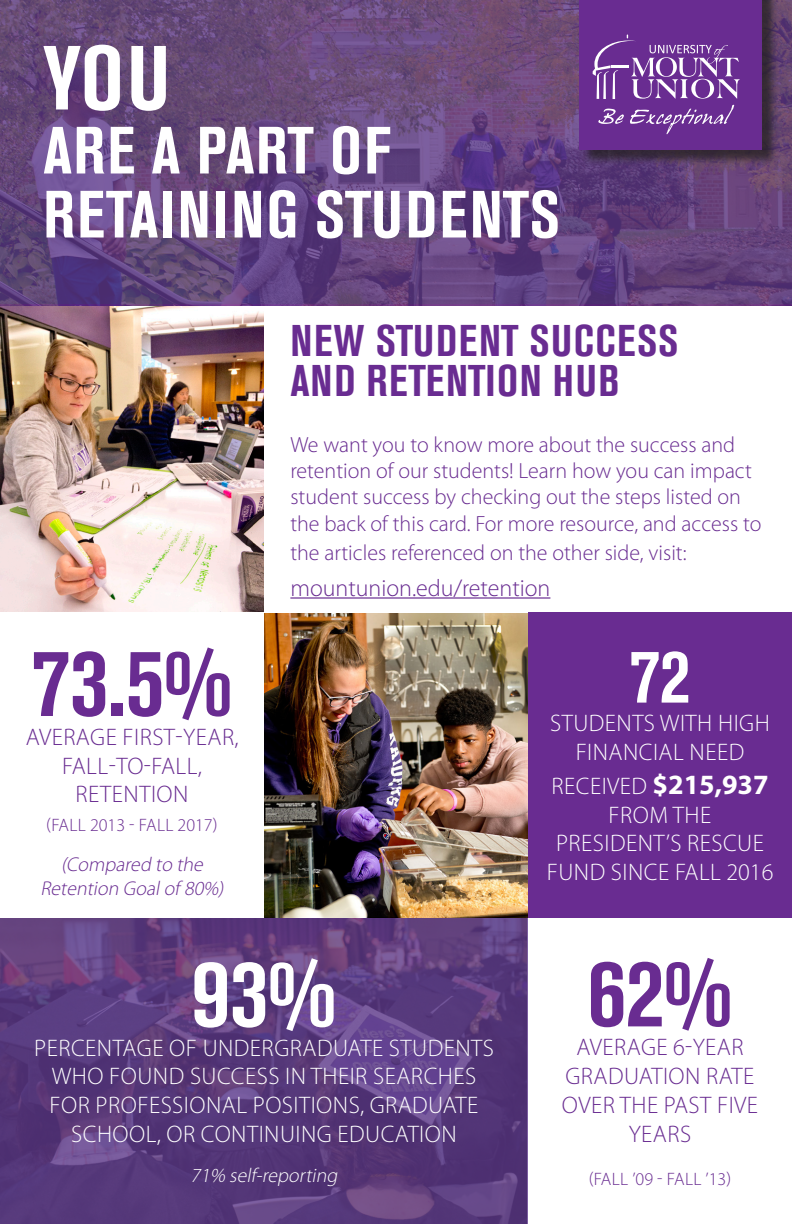
<style>
.page{position:relative;width:792px;height:1224px;background:#fff}
.page>*{position:absolute;margin:0;border:0;box-sizing:border-box;transform-origin:0 0}
.t1{font:700 condensed 96px "Akzidenz Grotesk BE";color:#692c91}
.t2{font:700 condensed 96px "Akzidenz Grotesk BE";color:#fff}
.t3{font:700 condensed 90px "Akzidenz Grotesk BE";color:#fff}
.t4{font:700 condensed 76px "Akzidenz Grotesk BE";color:#fff}
.t5{font:700 condensed 66px "Akzidenz Grotesk BE";letter-spacing:.02em;color:#fff}
.t6{font:700 condensed 44px "Akzidenz Grotesk BE";letter-spacing:.035em;color:#692c91}
.t7{font:300 24px/28.8px "Myriad Pro";letter-spacing:.02em;color:#fff;text-align:center}
.t8{font:300 24px/28.8px "Myriad Pro";letter-spacing:.02em;color:#692c91;text-align:center}
.t9{font:300 24px "Myriad Pro";color:#692c91}
.t10{font:300 22px/26.4px "Myriad Pro";color:#692c91}
.t11{font:italic 300 20px "Myriad Pro";color:#692c91}
.t12{font:italic 300 20px "Myriad Pro";color:#fff}
.t13{font:300 18px "Myriad Pro";color:#692c91}
.s1{font-weight:700;font-size:28px}
</style>
<div class="page">
<div style="left:528px;top:612px;width:264px;height:306px;background:#692c91"></div>
<svg style="left:0;top:918px;width:528px;height:306px;background:#5b3c7d"></svg>
<svg style="left:0;top:0;width:792px;height:306px;background:#65467c"></svg>
<div style="left:581px;top:0;width:198px;height:166px;background:#231f20;opacity:.75"></div>
<div style="left:580px;top:0;width:182px;height:150px;background:#692c91"></div>
<svg style="left:593px;top:35px;width:147px;height:64px"></svg>
<svg style="left:598px;top:109px;width:26px;height:15px"></svg>
<svg style="left:630px;top:105px;width:104px;height:29px"></svg>
<img style="left:0;top:306px;width:264px;height:306px">
<hr style="left:290px;top:597px;width:260px;height:2px;background:#692c91">
<img style="left:264px;top:613px;width:264px;height:305px">
<p class="t3" style="left:43px;top:27px;width:128px">YOU</p>
<p class="t5" style="left:43px;top:113px;width:349px">ARE A PART OF</p>
<p class="t5" style="left:43px;top:177px;width:518px">RETAINING STUDENTS</p>
<p class="t1" style="left:32px;top:628px;width:201px">73.5%</p>
<p class="t8" style="left:62px;top:751px;width:141px">FALL-TO-FALL,</p>
<p class="t8" style="left:76px;top:780px;width:114px">RETENTION</p>
<p class="t13" style="left:46px;top:814px;width:173px">(FALL 2013 - FALL 2017)</p>
<p class="t11" style="left:61px;top:853px;width:148px">(Compared to the</p>
<p class="t11" style="left:40px;top:877px;width:189px">Retention Goalof 80%)</p>
<p class="t8" style="left:26px;top:722px;width:214px">AVERAGE FIRST-YEAR,</p>
<p class="t6" style="left:290px;top:316px;width:390px">NEW STUDENT SUCCESS</p>
<p class="t6" style="left:290px;top:356px;width:331px">AND RETENTION HUB</p>
<p class="t10" style="left:290px;top:431px;width:473px">We want you to know more about the success and retention of our students! Learn how you can impact student success by checking out the steps listed on the back of this card. For more resource, and access to</p>
<p class="t10" style="left:290px;top:539px;width:398px">the articles referenced on the other side, visit:</p>
<p class="t9" style="left:290px;top:573px;width:262px">mountunion.edu/retention</p>
<p class="t4" style="left:630px;top:633px;width:62px">72</p>
<p class="t7" style="left:550px;top:709px;width:221px">STUDENTS WITH HIGH<br>FINANCIAL NEED</p>
<p class="t7" style="left:552px;top:771px;width:219px">RECEIVED <span class="s1">$215,937<br></span>FROM THE</p>
<p class="t7" style="left:547px;top:829px;width:228px">PRESIDENT’S RESCUE<br>FUND SINCE FALL 2016</p>
<p class="t2" style="left:192px;top:939px;width:145px">93%</p>
<p class="t7" style="left:50px;top:1062px;width:430px">WHO FOUND SUCCESS IN THEIR SEARCHES<br>FOR PROFESSIONAL POSITIONS, GRADUATE<br>SCHOOL, OR CONTINUING EDUCATION</p>
<p class="t12" style="left:191px;top:1163px;width:152px">71% self-reporting</p>
<p class="t7" style="left:34px;top:1033px;width:461px">PERCENTAGE OF UNDERGRADUATE STUDENTS</p>
<p class="t1" style="left:588px;top:938px;width:145px">62%</p>
<p class="t8" style="left:562px;top:1061px;width:198px">GRADUATION RATE<br>OVER THE PAST FIVE<br>YEARS</p>
<p class="t13" style="left:589px;top:1168px;width:144px">(FALL ’09 - FALL ’13)</p>
<p class="t8" style="left:576px;top:1033px;width:169px">AVERAGE 6-YEAR</p>
</div>
